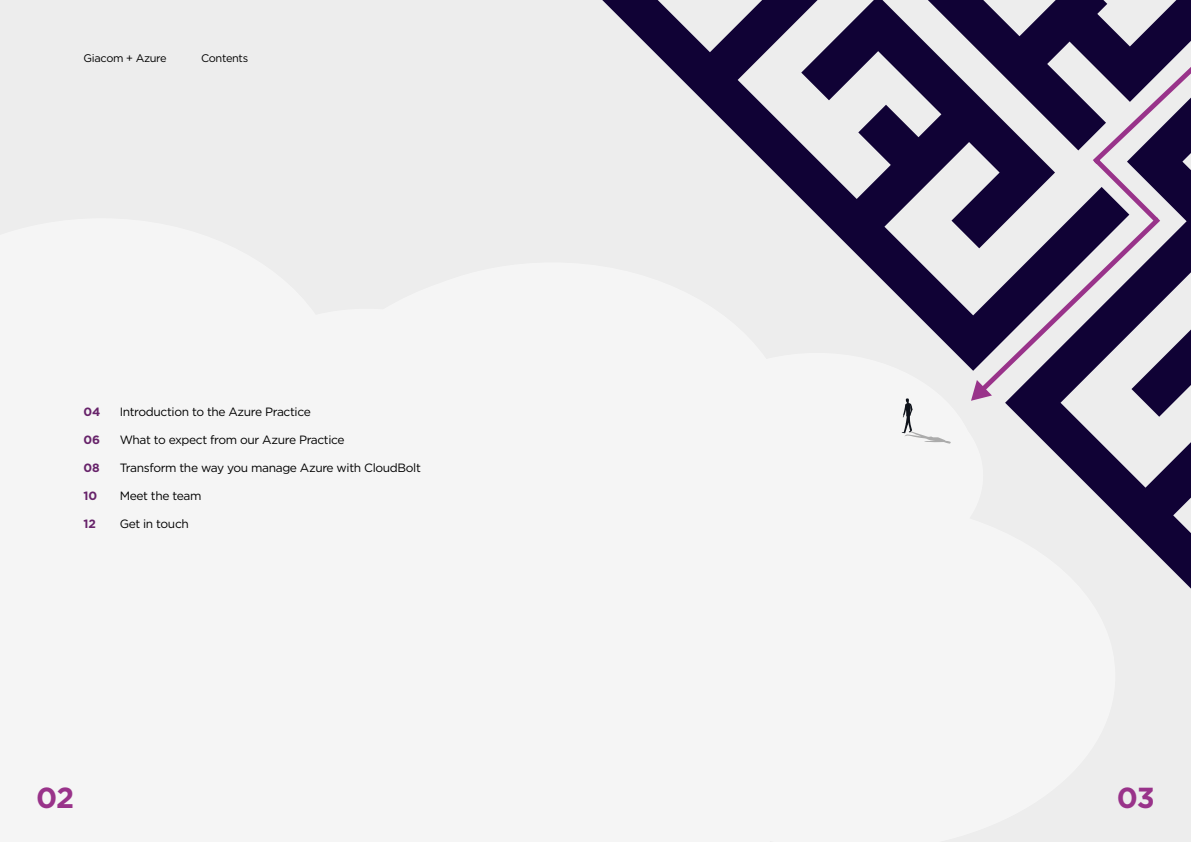
<style>
.page{position:relative;width:1191px;height:842px;background:#fff}
.page>*{position:absolute;margin:0;border:0;box-sizing:border-box;transform-origin:0 0}
.t1{font:700 29px "Gotham";color:#99338a}
.t2{font:12px "Gotham";letter-spacing:-.03em;color:#000}
.t3{font:700 12px "Gotham";letter-spacing:-.03em;color:#67236a}
.t4{font:11px "Gotham";letter-spacing:-.03em;color:#000}
</style>
<div class="page">
<div style="left:0;top:0;width:1191px;height:841px;background:#f5f5f5"></div>
<svg style="left:602px;top:0;width:299px;height:299px"></svg>
<svg style="left:1046px;top:444px;width:145px;height:145px"></svg>
<svg style="left:901px;top:0;width:290px;height:444px"></svg>
<p class="t4" style="left:84px;top:51px;width:85px">Giacom + Azure</p>
<p class="t4" style="left:201px;top:51px;width:49px">Contents</p>
<p class="t3" style="left:84px;top:404px;width:18px">04</p>
<p class="t2" style="left:120px;top:404px;width:193px">Introduction to the Azure Practice</p>
<p class="t3" style="left:84px;top:432px;width:18px">06</p>
<p class="t2" style="left:120px;top:432px;width:226px">What to expect from our Azure Practice</p>
<p class="t3" style="left:84px;top:460px;width:17px">08</p>
<p class="t2" style="left:120px;top:460px;width:303px">Transform the way you manage Azure with CloudBolt</p>
<p class="t3" style="left:84px;top:488px;width:15px">10</p>
<p class="t2" style="left:120px;top:488px;width:83px">Meet the team</p>
<p class="t3" style="left:84px;top:516px;width:14px">12</p>
<p class="t2" style="left:120px;top:516px;width:71px">Get in touch</p>
<h1 class="t1" style="left:36px;top:778px;width:40px">02</h1>
<h1 class="t1" style="left:1117px;top:778px;width:40px">03</h1>
</div>
